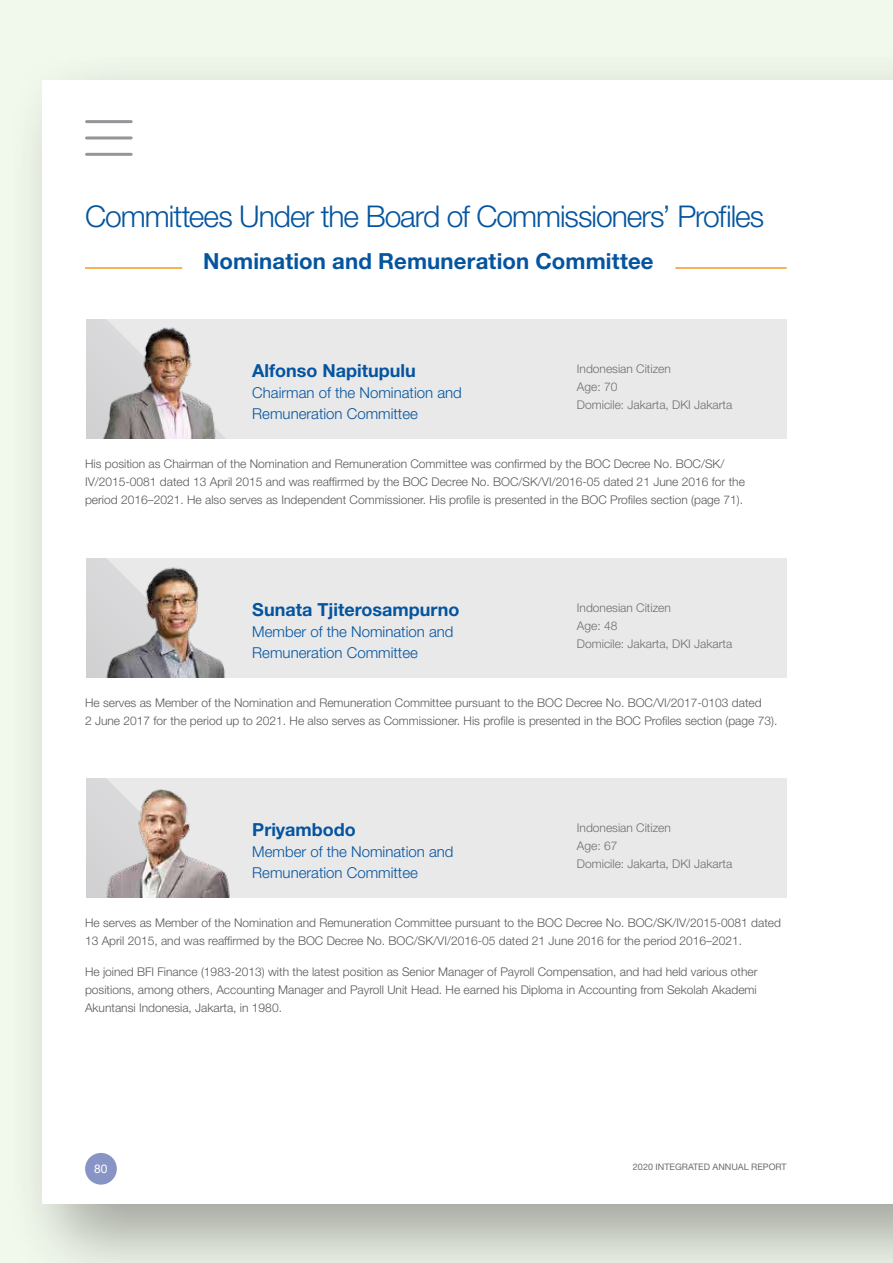
<style>
.page{position:relative;width:893px;height:1263px;background:#f1f8ec}
.page>*{position:absolute;margin:0;border:0;box-sizing:border-box;transform-origin:0 0}
.t1{font:300 30px "Helvetica Neue LT Std";letter-spacing:-.035em;color:#04549f}
.t2{font:700 22.2px "Helvetica Neue LT Std";letter-spacing:.005em;color:#04549f}
.t3{font:700 18px "Helvetica Neue LT Std";color:#04549f}
.t4{font:300 15px/21px "Helvetica Neue LT Std";color:#04549f}
.t5{font:300 12px/18px "Helvetica Neue LT Std";color:#58595b}
.t6{font:300 12px/18px "Helvetica Neue LT Std";color:#6d6e71}
.t7{font:12px "Helvetica Neue LT Std";color:#fff}
.t8{font:9px "Helvetica Neue LT Std";color:#6d6e71}
</style>
<div class="page">
<div style="left:6px;top:48px;width:887px;height:1215px;background:#231f20;opacity:.4"></div>
<div style="left:43px;top:80px;width:850px;height:1123px;background:#fff"></div>
<div style="left:86px;top:319px;width:701px;height:120px;background:#e9e9ea"></div>
<svg style="left:86px;top:319px;width:140px;height:120px"></svg>
<div style="left:86px;top:558px;width:701px;height:120px;background:#e9e9ea"></div>
<div style="left:86px;top:558px;width:25px;height:120px;background:#d5d5d6"></div>
<div style="left:86px;top:778px;width:701px;height:120px;background:#e9e9ea"></div>
<div style="left:86px;top:778px;width:13px;height:120px;background:#d5d5d6"></div>
<img style="left:99px;top:778px;width:131px;height:120px">
<img style="left:104px;top:563px;width:122px;height:115px">
<img style="left:86px;top:325px;width:138px;height:114px">
<hr style="left:85px;top:267px;width:97px;height:2px;background:#f8991d">
<hr style="left:675px;top:267px;width:112px;height:2px;background:#f8991d">
<hr style="left:87px;top:120px;width:44px;height:3px;background:#939598">
<hr style="left:87px;top:136px;width:44px;height:3px;background:#939598">
<hr style="left:87px;top:153px;width:44px;height:3px;background:#939598">
<div style="left:85px;top:1153px;width:32px;height:31px;background:#8794c5;border-radius:50%"></div>
<h1 class="t1" style="left:85px;top:198px;width:681px">Committees Under the Board of Commissioners’ Profiles</h1>
<h2 class="t2" style="left:203px;top:248px;width:452px">Nomination and Remuneration Committee</h2>
<h3 class="t3" style="left:252px;top:359px;width:165px">Alfonso Napitupulu</h3>
<p class="t4" style="left:252px;top:382px;width:211px">Chairman of the Nomination and<br>Remuneration Committee</p>
<p class="t6" style="left:577px;top:359px;width:157px">Indonesian Citizen<br>Age: 70<br>Domicile: Jakarta, DKI Jakarta</p>
<p class="t5" style="left:85px;top:454px;width:661px">His position as Chairman of the Nomination and Remuneration Committee was confirmed by the BOC Decree No. BOC/SK/<br>IV/2015-0081 dated 13 April 2015 and was reaffirmed by the BOC Decree No. BOC/SK/VI/2016-05 dated 21 June 2016 for the period 2016–2021. He also serves as Independent Commissioner. His profile is presented in the BOC Profiles section (page 71).</p>
<h3 class="t3" style="left:252px;top:598px;width:208px">Sunata Tjiterosampurno</h3>
<p class="t4" style="left:252px;top:621px;width:203px">Member of the Nomination and<br>Remuneration Committee</p>
<p class="t6" style="left:577px;top:598px;width:157px">Indonesian Citizen<br>Age: 48<br>Domicile: Jakarta, DKI Jakarta</p>
<p class="t5" style="left:85px;top:694px;width:694px">He serves as Member of the Nomination and Remuneration Committee pursuant to the BOC Decree No. BOC/VI/2017-0103 dated<br>2 June 2017 for the period up to 2021. He also serves as Commissioner. His profile is presented in the BOC Profiles section (page 73).</p>
<h3 class="t3" style="left:252px;top:819px;width:105px">Priyambodo</h3>
<p class="t4" style="left:252px;top:841px;width:203px">Member of the Nomination and<br>Remuneration Committee</p>
<p class="t6" style="left:577px;top:818px;width:157px">Indonesian Citizen<br>Age: 67<br>Domicile: Jakarta, DKI Jakarta</p>
<p class="t5" style="left:85px;top:914px;width:697px">He serves as Member of the Nomination and Remuneration Committee pursuant to the BOC Decree No. BOC/SK/IV/2015-0081 dated<br>13 April 2015, and was reaffirmed by the BOC Decree No. BOC/SK/VI/2016-05 dated 21 June 2016 for the period 2016–2021.</p>
<p class="t5" style="left:85px;top:963px;width:674px;text-align:justify">He joined BFI Finance (1983-2013) with the latest position as Senior Manager of Payroll Compensation, and had held various other positions, among others, Accounting Manager and Payroll Unit Head. He earned his Diploma in Accounting from Sekolah Akademi Akuntansi Indonesia, Jakarta, in 1980.</p>
<p class="t7" style="left:94px;top:1162px;width:15px">80</p>
<p class="t8" style="left:633px;top:1161px;width:155px">2020 INTEGRATED ANNUAL REPORT</p>
</div>
